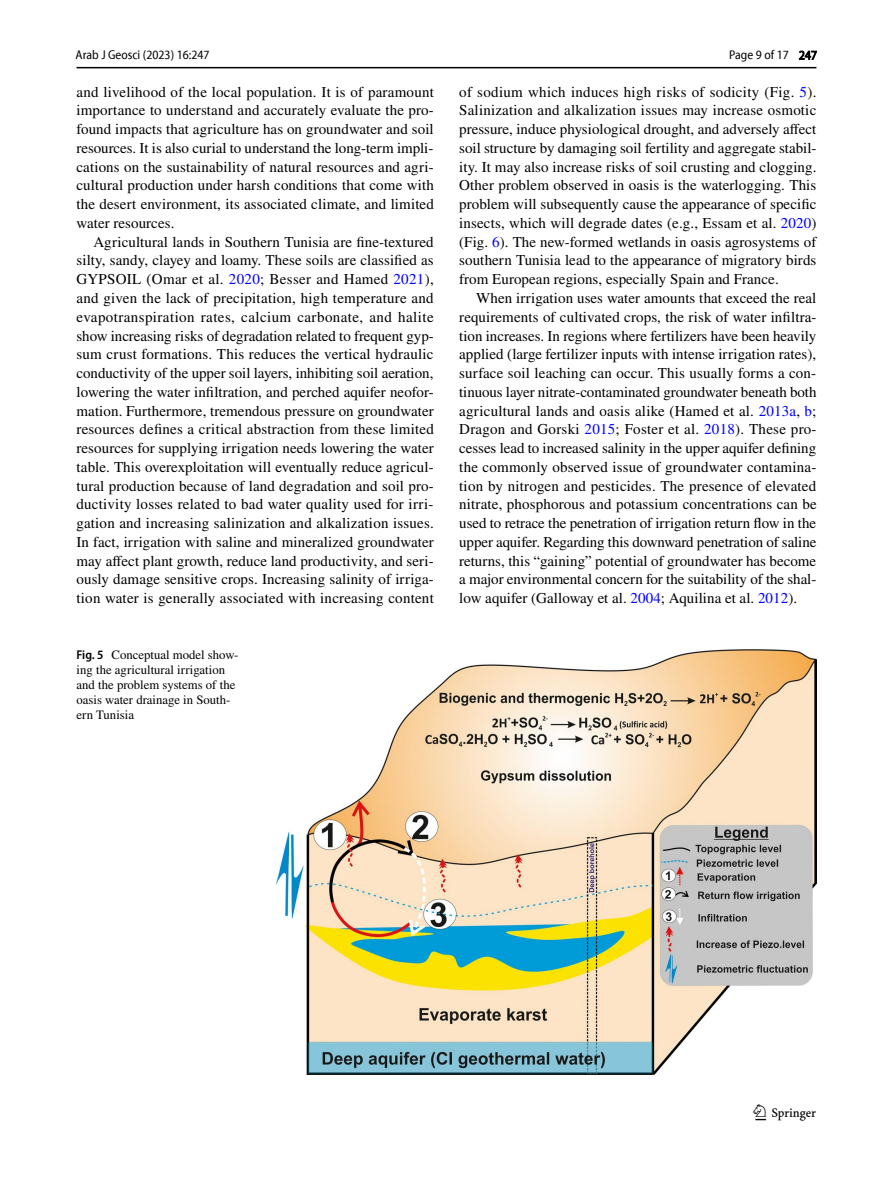
<style>
.page{position:relative;width:893px;height:1187px;background:#fff}
.page>*{position:absolute;margin:0;border:0;box-sizing:border-box;transform-origin:0 0}
.t1{font:22.5px "Springnew Regular 3";color:#000}
.t2{font:15px/18.8px "STIX";letter-spacing:.005em;color:#000;text-align:justify}
.t3{font:12.75px/15px "STIX";color:#000}
.t4{font:semi-condensed 12.75px "Myriad Pro Unic";color:#000}
.s1{color:#00f}
.s2{font-family:"Myriad Pro";font-weight:600;font-stretch:semi-condensed}
</style>
<div class="page">
<hr style="left:77px;top:67px;width:739px;height:1px;background:#000">
<img style="left:276px;top:649px;width:540px;height:424px">
<p class="t4" style="left:76px;top:50px;width:135px">Arab J Geosci (2023) 16:247</p>
<p class="t4" style="left:729px;top:50px;width:90px">Page 9 of 17 247</p>
<p class="t2" style="left:77px;top:83px;width:359px">and livelihood of the local population. It is of paramount importance to understand and accurately evaluate the pro&shy;found impacts that agriculture has on groundwater and soil resources. It is also curial to understand the long-term impli&shy;cations on the sustainability of natural resources and agri&shy;cultural production under harsh conditions that come with the desert environment, its associated climate, and limited water resources.</p>
<p class="t2" style="left:77px;top:233px;width:359px;text-indent:17px">Agricultural lands in Southern Tunisia are fine-textured silty, sandy, clayey and loamy. These soils are classified as GYPSOIL (Omar et al. <span class="s1">2020</span>; Besser and Hamed <span class="s1">2021</span>), and given the lack of precipitation, high temperature and evapotranspiration rates, calcium carbonate, and halite show increasing risks of degradation related to frequent gyp&shy;sum crust formations. This reduces the vertical hydraulic conductivity of the upper soil layers, inhibiting soil aeration, lowering the water infiltration, and perched aquifer neofor&shy;mation. Furthermore, tremendous pressure on groundwater resources defines a critical abstraction from these limited resources for supplying irrigation needs lowering the water table. This overexploitation will eventually reduce agricul&shy;tural production because of land degradation and soil pro&shy;ductivity losses related to bad water quality used for irri&shy;gation and increasing salinization and alkalization issues.<br>In fact, irrigation with saline and mineralized groundwater may affect plant growth, reduce land productivity, and seri&shy;ously damage sensitive crops. Increasing salinity of irriga&shy;tion water is generally associated with increasing content</p>
<p class="t3" style="left:77px;top:647px;width:163px"><span class="s2">Fig. 5</span> Conceptual model show&shy;ing the agricultural irrigation and the problem systems of the oasis water drainage in South&shy;ern Tunisia</p>
<p class="t2" style="left:459px;top:83px;width:359px">of sodium which induces high risks of sodicity (Fig. <span class="s1">5</span>).<br>Salinization and alkalization issues may increase osmotic pressure, induce physiological drought, and adversely affect soil structure by damaging soil fertility and aggregate stabil&shy;ity. It may also increase risks of soil crusting and clogging.<br>Other problem observed in oasis is the waterlogging. This problem will subsequently cause the appearance of specific insects, which will degrade dates (e.g., Essam et al. <span class="s1">2020</span>) (Fig. <span class="s1">6</span>). The new-formed wetlands in oasis agrosystems of southern Tunisia lead to the appearance of migratory birds from European regions, especially Spain and France.</p>
<p class="t2" style="left:459px;top:289px;width:359px;text-indent:17px">When irrigation uses water amounts that exceed the real requirements of cultivated crops, the risk of water infiltra&shy;tion increases. In regions where fertilizers have been heavily applied (large fertilizer inputs with intense irrigation rates), surface soil leaching can occur. This usually forms a con&shy;tinuous layer nitrate-contaminated groundwater beneath both agricultural lands and oasis alike (Hamed et al. <span class="s1">2013a</span>, <span class="s1">b</span>; Dragon and Gorski <span class="s1">2015</span>; Foster et al. <span class="s1">2018</span>). These pro&shy;cesses lead to increased salinity in the upper aquifer defining the commonly observed issue of groundwater contamina&shy;tion by nitrogen and pesticides. The presence of elevated nitrate, phosphorous and potassium concentrations can be used to retrace the penetration of irrigation return flow in the upper aquifer. Regarding this downward penetration of saline returns, this “gaining” potential of groundwater has become a major environmental concern for the suitability of the shal&shy;low aquifer (Galloway et al. <span class="s1">2004</span>; Aquilina et al. <span class="s1">2012</span>).</p>
<h1 class="t1" style="left:755px;top:1104px;width:62px">1 3</h1>
</div>
